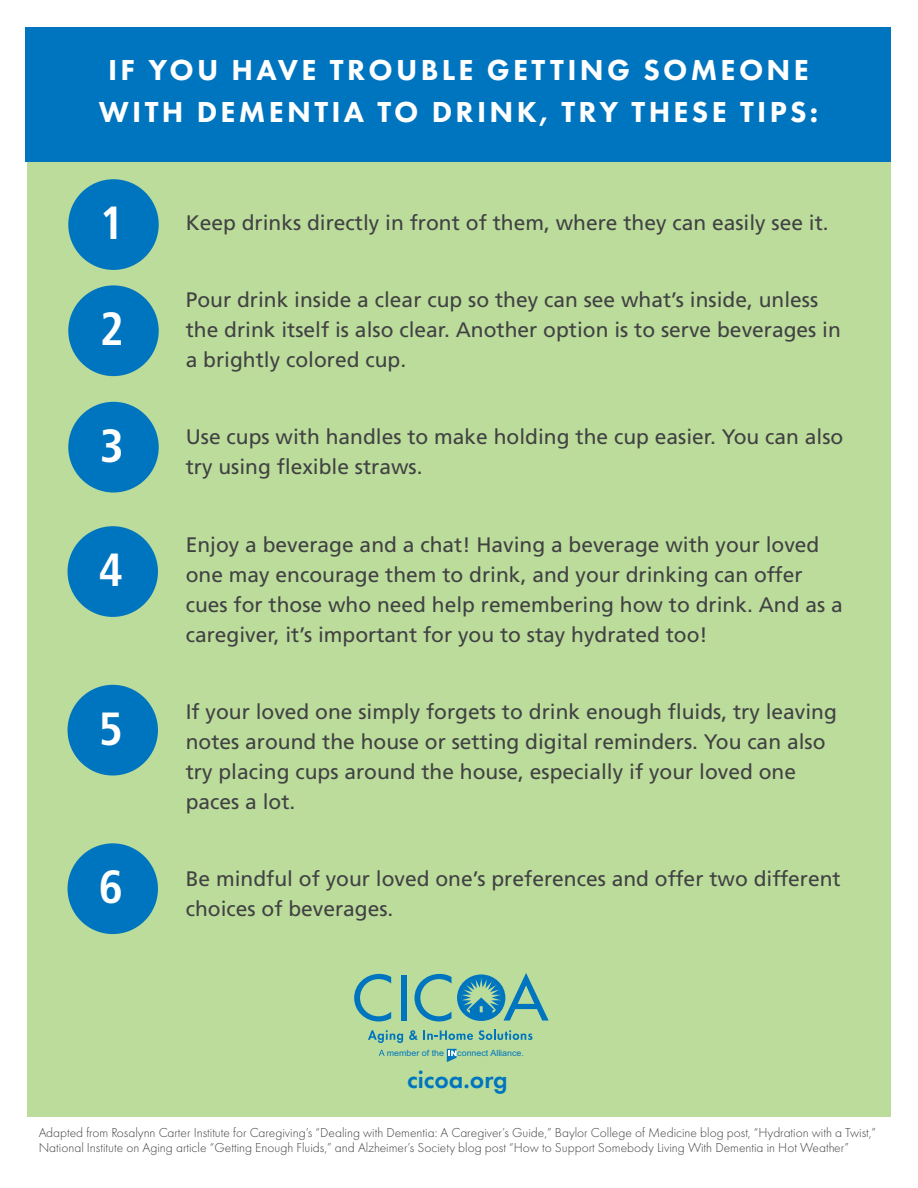
<style>
.page{position:relative;width:918px;height:1188px;background:#fff}
.page>*{position:absolute;margin:0;border:0;box-sizing:border-box;transform-origin:0 0}
.t1{font:700 condensed 46.5px "Frutiger LT Std";color:#fff}
.t2{font:800 30px/42px "Futura PT";letter-spacing:.11em;color:#fff;text-align:center}
.t3{font:600 25.5px "Futura PT";color:#0075bf}
.t4{font:21px/30px "Frutiger LT Std";color:#414243}
.t5{font:300 13.5px/15px "Futura PT";color:#414243}
.t6{font:8.55px "Arial";color:#0075bf}
</style>
<div class="page">
<div style="left:27px;top:27px;width:864px;height:1090px;background:#bcdc9b"></div>
<div style="left:25px;top:27px;width:866px;height:135px;background:#0075bf"></div>
<div style="left:68px;top:179px;width:91px;height:91px;background:#0075bf;border-radius:50%"></div>
<div style="left:68px;top:285px;width:91px;height:91px;background:#0075bf;border-radius:50%"></div>
<div style="left:68px;top:402px;width:91px;height:91px;background:#0075bf;border-radius:50%"></div>
<div style="left:68px;top:526px;width:90px;height:91px;background:#0075bf;border-radius:50%"></div>
<div style="left:68px;top:685px;width:90px;height:91px;background:#0075bf;border-radius:50%"></div>
<div style="left:68px;top:843px;width:90px;height:91px;background:#0075bf;border-radius:50%"></div>
<svg style="left:368px;top:1030px;width:35px;height:13px"></svg>
<svg style="left:409px;top:1029px;width:124px;height:11px"></svg>
<svg style="left:354px;top:974px;width:37px;height:48px"></svg>
<div style="left:401px;top:975px;width:6px;height:46px;background:#0075bf"></div>
<svg style="left:414px;top:973px;width:135px;height:49px"></svg>
<svg style="left:379px;top:1050px;width:6px;height:6px"></svg>
<svg style="left:447px;top:1049px;width:10px;height:13px"></svg>
<p class="t2" style="left:99px;top:49px;width:721px">IF YOU HAVE TROUBLE GETTING SOMEONE<br>WITH DEMENTIA TO DRINK, TRY THESE TIPS:</p>
<p class="t1" style="left:100px;top:196px;width:26px">1</p>
<p class="t4" style="left:186px;top:208px;width:645px">Keep drinks directly in front of them, where they can easily see it.</p>
<p class="t1" style="left:100px;top:302px;width:26px">2</p>
<p class="t1" style="left:100px;top:418px;width:26px">3</p>
<p class="t1" style="left:99px;top:543px;width:26px">4</p>
<p class="t1" style="left:99px;top:701px;width:26px">5</p>
<p class="t1" style="left:99px;top:860px;width:26px">6</p>
<p class="t4" style="left:186px;top:285px;width:657px">Pour drink inside a clear cup so they can see what’s inside, unless the drink itself is also clear. Another option is to serve beverages in a brightly colored cup.</p>
<p class="t4" style="left:186px;top:422px;width:659px">Use cups with handles to make holding the cup easier. You can also try using flexible straws.</p>
<p class="t4" style="left:186px;top:529px;width:658px">Enjoy a beverage and a chat! Having a beverage with your loved one may encourage them to drink, and your drinking can offer cues for those who need help remembering how to drink. And as a caregiver, it’s important for you to stay hydrated too!</p>
<p class="t4" style="left:186px;top:697px;width:653px">If your loved one simply forgets to drink enough fluids, try leaving notes around the house or setting digital reminders. You can also try placing cups around the house, especially if your loved one paces a lot.</p>
<p class="t4" style="left:186px;top:864px;width:657px">Be mindful of your loved one’s preferences and offer two different choices of beverages.</p>
<p class="t6" style="left:387px;top:1047px;width:59px">member of the</p>
<p class="t6" style="left:457px;top:1047px;width:68px">connect Alliance.</p>
<p class="t3" style="left:407px;top:1064px;width:102px">cicoa.org</p>
<p class="t5" style="left:39px;top:1125px;width:839px">Adapted from Rosalynn Carter Institute for Caregiving’s “Dealing with Dementia: A Caregiver’s Guide,” Baylor College of Medicine blog post, “Hydration with a Twist,”<br>National Institute on Aging article “Getting Enough Fluids,” and Alzheimer’s Society blog post “How to Support Somebody Living With Dementia in Hot Weather”</p>
</div>
